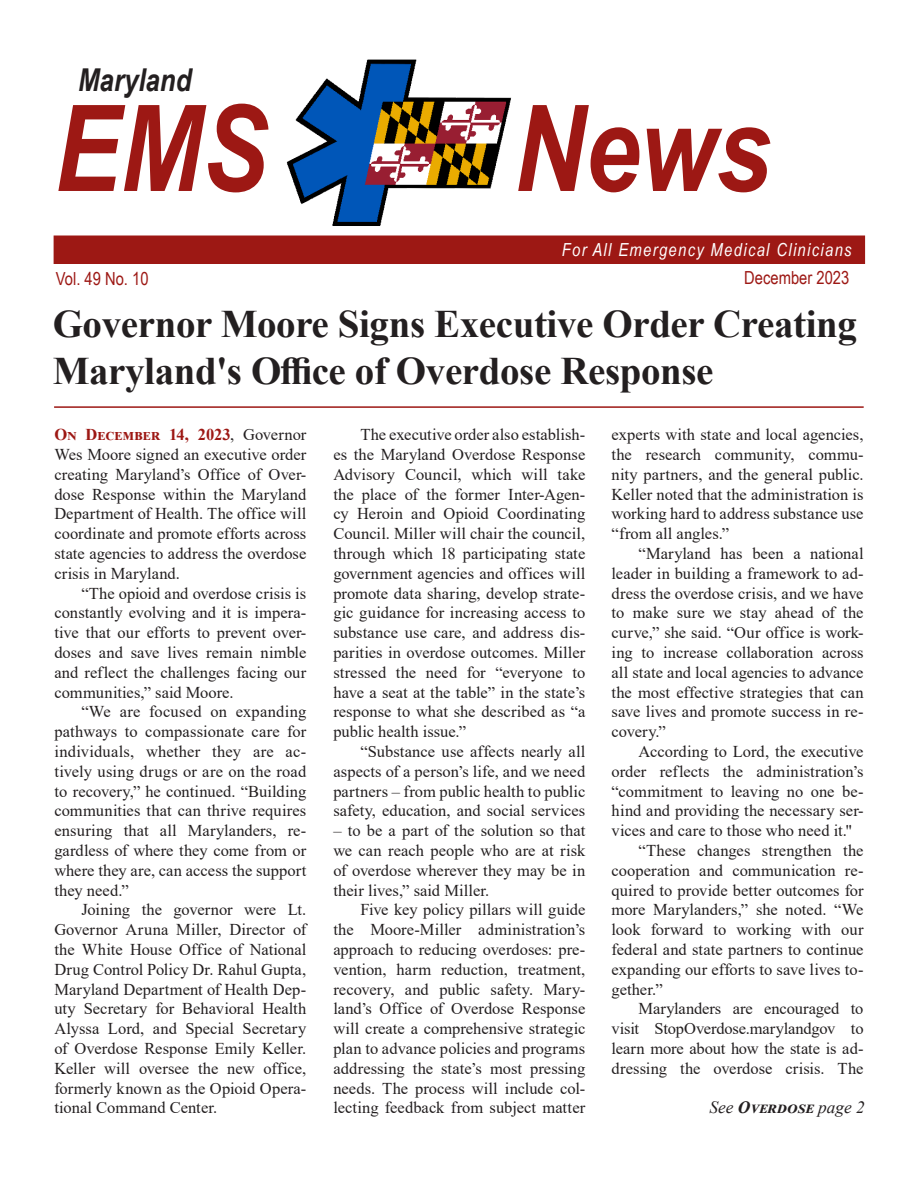
<style>
.page{position:relative;width:918px;height:1188px;background:#fff}
.page>*{position:absolute;margin:0;border:0;box-sizing:border-box;transform-origin:0 0}
.t1{font:italic 700 120px "Arial Narrow";color:#9d1814}
.Header1{font:700 39px/46.8px "Times New Roman";letter-spacing:-.01em;color:#231f20}
.t2{font:italic 700 31.5px "Arial Narrow";color:#231f20}
.t3{font:italic 18px "Arial Narrow";letter-spacing:.075em;color:#fff}
.t4{font:18px "Arial Narrow";color:#9d1814}
.Body_Copy{font:italic 17.25px "Times New Roman";color:#231f20}
.EMS_News___Body{font:16.5px/19.8px "Times New Roman";color:#231f20;text-align:justify}
.s1{font-weight:700;color:#9d1814}
.s2{font-weight:700}
</style>
<div class="page">
<div style="left:54px;top:236px;width:811px;height:28px;background:#9d1814"></div>
<img style="left:286px;top:59px;width:225px;height:167px">
<hr style="left:54px;top:406px;width:810px;height:2px;background:#9d1814">
<p class="t2" style="left:78px;top:56px;width:115px">Maryland</p>
<p class="t1" style="left:54px;top:58px;width:215px">EMS</p>
<p class="t1" style="left:514px;top:58px;width:259px">News</p>
<p class="t3" style="left:562px;top:237px;width:291px">For All Emergency Medical Clinicians</p>
<p class="t4" style="left:56px;top:266px;width:94px">Vol. 49 No. 10</p>
<p class="t4" style="left:744px;top:265px;width:107px">December 2023</p>
<p class="Header1" style="left:53px;top:299px;width:806px">Governor Moore Signs Executive Order Creating<br>Maryland's Office of Overdose Response</p>
<p class="EMS_News___Body" style="left:54px;top:424px;width:254px"><span class="s1">On December 14, 2023</span>, Governor Wes Moore signed an executive order creating Maryland’s Office of Over&shy;dose Response within the Maryland Department of Health. The office will coordinate and promote efforts across state agencies to address the overdose crisis in Maryland.</p>
<p class="EMS_News___Body" style="left:54px;top:583px;width:254px;text-indent:27px">“The opioid and overdose crisis is constantly evolving and it is impera&shy;tive that our efforts to prevent over&shy;doses and save lives remain nimble and reflect the challenges facing our communities,” said Moore.</p>
<p class="EMS_News___Body" style="left:54px;top:702px;width:254px;text-indent:27px">“We are focused on expanding pathways to compassionate care for individuals, whether they are ac&shy;tively using drugs or are on the road to recovery,” he continued. “Building communities that can thrive requires ensuring that all Marylanders, re&shy;gardless of where they come from or where they are, can access the support they need.”</p>
<p class="EMS_News___Body" style="left:54px;top:900px;width:254px;text-indent:27px">Joining the governor were Lt.<br>Governor Aruna Miller, Director of the White House Office of National Drug Control Policy Dr. Rahul Gupta, Maryland Department of Health Dep&shy;uty Secretary for Behavioral Health Alyssa Lord, and Special Secretary of Overdose Response Emily Keller.<br>Keller will oversee the new office, formerly known as the Opioid Opera&shy;tional Command Center.</p>
<p class="EMS_News___Body" style="left:333px;top:424px;width:254px;text-indent:27px">The executive order also establish&shy;es the Maryland Overdose Response Advisory Council, which will take the place of the former Inter-Agen&shy;cy Heroin and Opioid Coordinating Council. Miller will chair the council, through which 18 participating state government agencies and offices will promote data sharing, develop strate&shy;gic guidance for increasing access to substance use care, and address dis&shy;parities in overdose outcomes. Miller stressed the need for “everyone to have a seat at the table” in the state’s response to what she described as “a public health issue.”</p>
<p class="EMS_News___Body" style="left:333px;top:741px;width:253px;text-indent:27px">“Substance use affects nearly all aspects of a person’s life, and we need partners – from public health to public safety, education, and social services</p>
<p class="EMS_News___Body" style="left:333px;top:820px;width:254px">– to be a part of the solution so that we can reach people who are at risk of overdose wherever they may be in their lives,” said Miller.</p>
<p class="EMS_News___Body" style="left:333px;top:900px;width:254px;text-indent:27px">Five key policy pillars will guide the Moore-Miller administration’s approach to reducing overdoses: pre&shy;vention, harm reduction, treatment, recovery, and public safety. Mary&shy;land’s Office of Overdose Response will create a comprehensive strategic plan to advance policies and programs addressing the state’s most pressing needs. The process will include col&shy;lecting feedback from subject matter</p>
<p class="EMS_News___Body" style="left:612px;top:424px;width:253px">experts with state and local agencies, the research community, commu&shy;nity partners, and the general public.<br>Keller noted that the administration is working hard to address substance use “from all angles.”</p>
<p class="EMS_News___Body" style="left:612px;top:543px;width:254px;text-indent:27px">“Maryland has been a national leader in building a framework to ad&shy;dress the overdose crisis, and we have to make sure we stay ahead of the curve,” she said. “Our office is work&shy;ing to increase collaboration across all state and local agencies to advance the most effective strategies that can save lives and promote success in re&shy;covery.”</p>
<p class="EMS_News___Body" style="left:612px;top:741px;width:253px;text-indent:27px">According to Lord, the executive order reflects the administration’s “commitment to leaving no one be&shy;hind and providing the necessary ser&shy;vices and care to those who need it."</p>
<p class="EMS_News___Body" style="left:612px;top:840px;width:254px;text-indent:27px">“These changes strengthen the cooperation and communication re&shy;quired to provide better outcomes for more Marylanders,” she noted. “We look forward to working with our federal and state partners to continue expanding our efforts to save lives to&shy;gether.”</p>
<p class="EMS_News___Body" style="left:612px;top:999px;width:254px;text-indent:27px">Marylanders are encouraged to visit StopOverdose.marylandgov to learn more about how the state is ad&shy;dressing the overdose crisis. The</p>
<p class="Body_Copy" style="left:710px;top:1096px;width:157px">See <span class="s2">Overdose</span> page 2</p>
</div>
